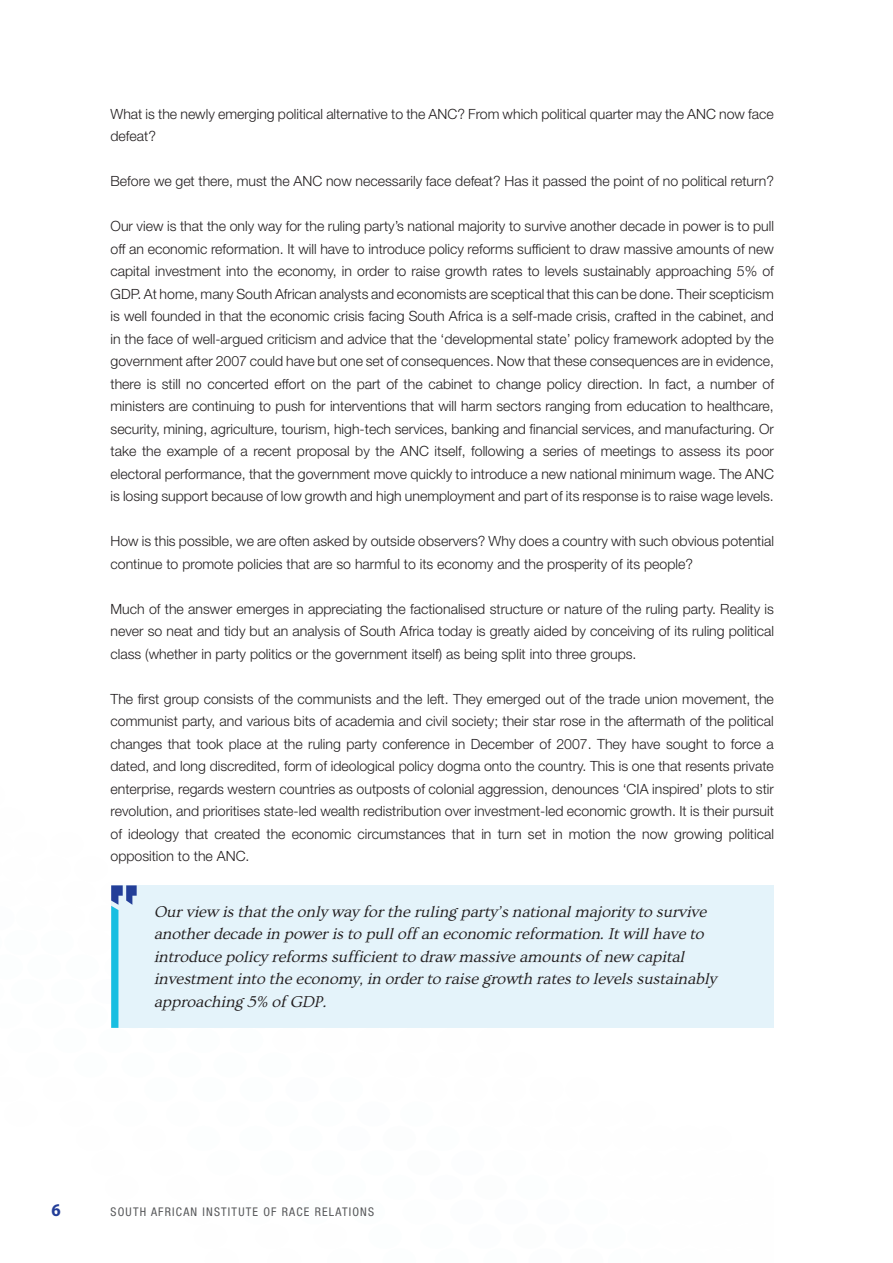
<style>
.page{position:relative;width:893px;height:1263px;background:#fff}
.page>*{position:absolute;margin:0;border:0;box-sizing:border-box;transform-origin:0 0}
.t1{font:700 semi-condensed 18px "Myriad Pro";color:#233e98}
.t2{font:italic 16.5px/22.5px "Ovo";letter-spacing:-.01em;color:#231f20}
.BODY_sp{font:300 14.1px/22.5px "Helvetica Neue LT Std";color:#231f20;text-align:justify}
.t3{font:condensed 12px "Helvetica Neue LT Std";letter-spacing:.1em;color:#57585a}
</style>
<div class="page">
<div style="left:566px;top:1077px;width:33px;height:25px;background:#f9fcfe;border-radius:50%"></div>
<div style="left:477px;top:1028px;width:33px;height:25px;background:#f9fcfe;border-radius:50%"></div>
<div style="left:437px;top:1028px;width:34px;height:25px;background:#f9fcfe;border-radius:50%"></div>
<div style="left:50px;top:832px;width:33px;height:25px;background:#fafdfd;border-radius:50%"></div>
<div style="left:74px;top:856px;width:34px;height:26px;background:#fafdfd;border-radius:50%"></div>
<div style="left:100px;top:881px;width:34px;height:25px;background:#f9fcfe;border-radius:50%"></div>
<div style="left:111px;top:885px;width:663px;height:143px;background:#e4f3fa"></div>
<svg style="left:111px;top:885px;width:26px;height:143px"></svg>
<p class="BODY_sp" style="left:111px;top:102px;width:665px">What is the newly emerging political alternative to the ANC? From which political quarter may the ANC now face defeat?</p>
<p class="BODY_sp" style="left:111px;top:169px;width:665px">Before we get there, must the ANC now necessarily face defeat? Has it passed the point of no political return?</p>
<p class="BODY_sp" style="left:111px;top:214px;width:665px">Our view is that the only way for the ruling party’s national majority to survive another decade in power is to pull off an economic reformation. It will have to introduce policy reforms sufficient to draw massive amounts of new capital investment into the economy, in order to raise growth rates to levels sustainably approaching 5% of GDP. At home, many South African analysts and economists are sceptical that this can be done. Their scepticism is well founded in that the economic crisis facing South Africa is a self-made crisis, crafted in the cabinet, and in the face of well-argued criticism and advice that the ‘developmental state’ policy framework adopted by the government after 2007 could have but one set of consequences. Now that these consequences are in evidence, there is still no concerted effort on the part of the cabinet to change policy direction. In fact, a number of ministers are continuing to push for interventions that will harm sectors ranging from education to healthcare, security, mining, agriculture, tourism, high-tech services, banking and financial services, and manufacturing. Or take the example of a recent proposal by the ANC itself, following a series of meetings to assess its poor electoral performance, that the government move quickly to introduce a new national minimum wage. The ANC is losing support because of low growth and high unemployment and part of its response is to raise wage levels.</p>
<p class="BODY_sp" style="left:111px;top:529px;width:665px">How is this possible, we are often asked by outside observers? Why does a country with such obvious potential continue to promote policies that are so harmful to its economy and the prosperity of its people?</p>
<p class="BODY_sp" style="left:111px;top:597px;width:665px">Much of the answer emerges in appreciating the factionalised structure or nature of the ruling party. Reality is never so neat and tidy but an analysis of South Africa today is greatly aided by conceiving of its ruling political class (whether in party politics or the government itself) as being split into three groups.</p>
<p class="BODY_sp" style="left:111px;top:687px;width:665px">The first group consists of the communists and the left. They emerged out of the trade union movement, the communist party, and various bits of academia and civil society; their star rose in the aftermath of the political changes that took place at the ruling party conference in December of 2007. They have sought to force a dated, and long discredited, form of ideological policy dogma onto the country. This is one that resents private enterprise, regards western countries as outposts of colonial aggression, denounces ‘CIA inspired’ plots to stir revolution, and prioritises state-led wealth redistribution over investment-led economic growth. It is their pursuit of ideology that created the economic circumstances that in turn set in motion the now growing political opposition to the ANC.</p>
<p class="t2" style="left:154px;top:900px;width:564px">Ourview isthatthe only way forthe ruling party ’snationalmaj ority to survive anotherdecade in poweristo pulloff an economicreformation.Itwillhave to introduce policy reformssufficientto draw massive amountsof new capital investmentinto the economy,in orderto raise growth ratesto levelssustainably approaching 5% of GDP.</p>
<p class="t1" style="left:51px;top:1198px;width:11px">6</p>
<p class="t3" style="left:111px;top:1204px;width:265px">SOUTH AFRICAN INSTITUTE OF RACE RELATIONS</p>
</div>
